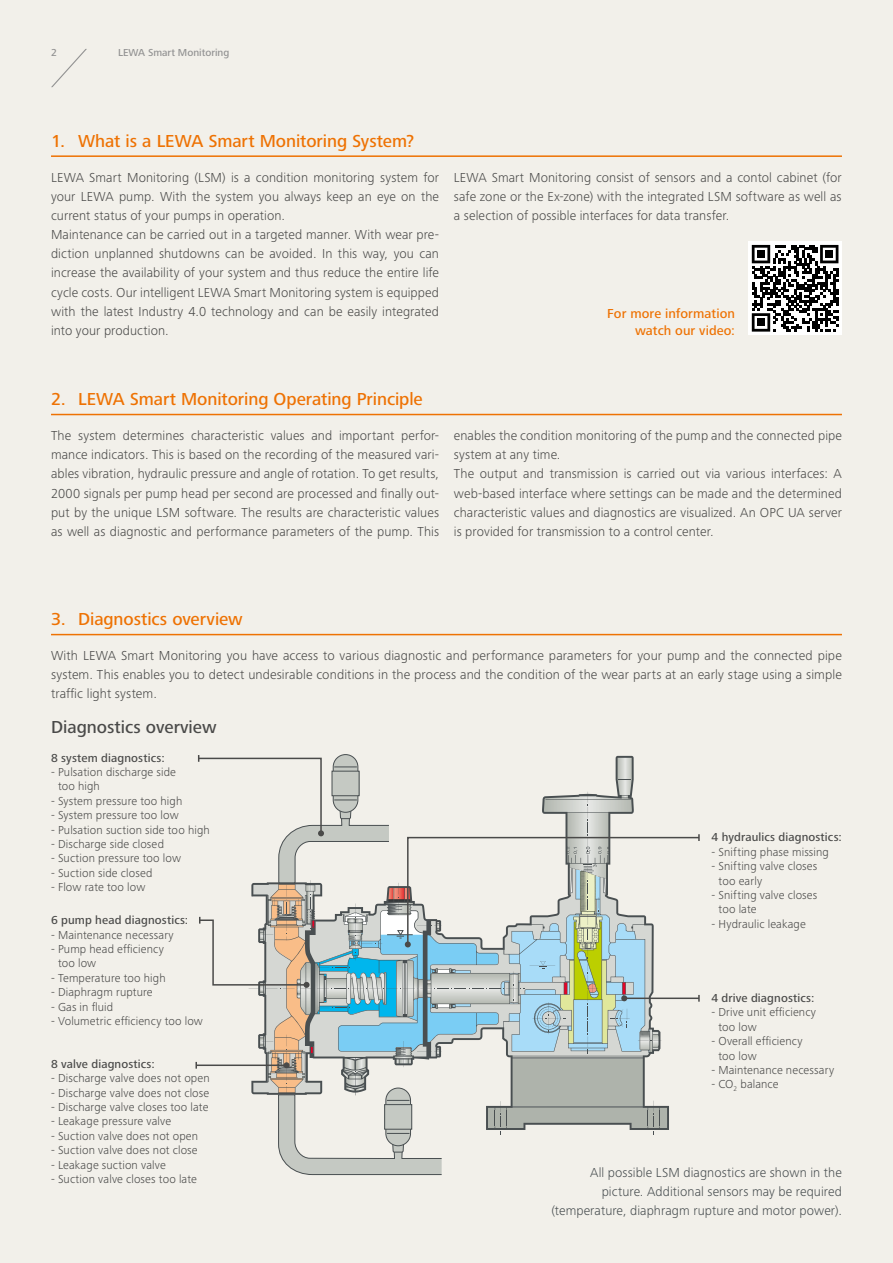
<style>
.page{position:relative;width:893px;height:1263px;background:#f2f0ea}
.page>*{position:absolute;margin:0;border:0;box-sizing:border-box;transform-origin:0 0}
.t1{font:500 18px "Frutiger Next LTW1 G";letter-spacing:-.005em;color:#ee7203}
.t2{font:500 18px "Frutiger Next LTW1 G";color:#4a4a49}
.t3{font:300 13.5px/19.2px "Frutiger Next LTW1 G";letter-spacing:.01em;color:#4a4a49;text-align:justify}
.t4{font:300 13.5px/19.2px "Frutiger Next LTW1 G";letter-spacing:.005em;color:#494f51;text-align:right}
.t5{font:500 13.5px/16.2px "Frutiger Next LTW1 G";letter-spacing:.01em;color:#ee7203;text-align:right}
.t6{font:300 12px/14.4px "Frutiger Next LTW1 G";letter-spacing:.01em;color:#4a4a49}
.t7{font:500 12px "Frutiger Next LTW1 G";letter-spacing:.01em;color:#4a4a49}
.t8{font:500 10.5px "Frutiger Next LTW1 G";color:#929292}
</style>
<div class="page">
<div style="left:333px;top:754px;width:25px;height:59px;border:1px solid #494f51;border-radius:12px"></div>
<svg style="left:51px;top:49px;width:36px;height:39px"></svg>
<hr style="left:51px;top:414px;width:791px;height:1px;background:#ee7203">
<hr style="left:51px;top:634px;width:791px;height:1px;background:#ee7203">
<svg style="left:195px;top:755px;width:505px;height:420px"></svg>
<hr style="left:51px;top:155px;width:791px;height:2px;background:#ee7203">
<div style="left:748px;top:242px;width:94px;height:93px;background:#fff"></div>
<svg style="left:752px;top:245px;width:86px;height:87px"></svg>
<div style="left:757px;top:250px;width:8px;height:8px;background:#000"></div>
<div style="left:825px;top:250px;width:8px;height:8px;background:#000"></div>
<div style="left:757px;top:318px;width:8px;height:8px;background:#000"></div>
<p class="t8" style="left:51px;top:47px;width:7px">2</p>
<p class="t8" style="left:118px;top:47px;width:113px">LEWA Smart Monitoring</p>
<h1 class="t1" style="left:51px;top:131px;width:365px">1. What is a LEWA Smart Monitoring System?</h1>
<p class="t3" style="left:51px;top:168px;width:390px;text-align:left">LEWA Smart Monitoring (LSM) is a condition monitoring system for your LEWA pump. With the system you always keep an eye on the current status of your pumps in operation.<br>Maintenance can be carried out in a targeted manner. With wear pre&shy;diction unplanned shutdowns can be avoided. In this way, you can increase the availability of your system and thus reduce the entire life cycle costs. Our intelligent LEWA Smart Monitoring system is equipped with the latest Industry 4.0 technology and can be easily integrated into your production.</p>
<p class="t3" style="left:454px;top:168px;width:389px">LEWA Smart Monitoring consist of sensors and a contol cabinet (for safe zone or the Ex-zone) with the integrated LSM software as well as a selection of possible interfaces for data transfer.</p>
<p class="t5" style="left:607px;top:306px;width:129px">For more information watch our video:</p>
<h1 class="t1" style="left:51px;top:389px;width:373px">2. LEWA Smart Monitoring Operating Principle</h1>
<p class="t3" style="left:51px;top:426px;width:390px">The system determines characteristic values and important perfor&shy;mance indicators. This is based on the recording of the measured vari&shy;ables vibration, hydraulic pressure and angle of rotation. To get results, 2000 signals per pump head per second are processed and finally out&shy;put by the unique LSM software. The results are characteristic values as well as diagnostic and performance parameters of the pump. This</p>
<p class="t3" style="left:454px;top:426px;width:390px;text-align:left">enables the condition monitoring of the pump and the connected pipe system at any time.<br>The output and transmission is carried out via various interfaces: A web-based interface where settings can be made and the determined characteristic values and diagnostics are visualized. An OPC UA server is provided for transmission to a control center.</p>
<h1 class="t1" style="left:51px;top:609px;width:193px">3. Diagnostics overview</h1>
<p class="t3" style="left:51px;top:646px;width:792px">With LEWA Smart Monitoring you have access to various diagnostic and performance parameters for your pump and the connected pipe system. This enables you to detect undesirable conditions in the process and the condition of the wear parts at an early stage using a simple traffic light system.</p>
<h1 class="t2" style="left:51px;top:717px;width:167px">Diagnostics overview</h1>
<p class="t7" style="left:51px;top:751px;width:115px">8 system diagnostics:</p>
<p class="t6" style="left:58px;top:765px;width:119px;text-indent:-7px">- Pulsation discharge side too high</p>
<p class="t6" style="left:51px;top:793px;width:133px">- System pressure too high</p>
<p class="t6" style="left:51px;top:808px;width:129px">- System pressure too low</p>
<p class="t6" style="left:51px;top:822px;width:160px">- Pulsation suction side too high</p>
<p class="t6" style="left:51px;top:837px;width:114px">- Discharge side closed</p>
<p class="t6" style="left:51px;top:851px;width:132px">- Suction pressure too low</p>
<p class="t6" style="left:51px;top:865px;width:103px">- Suction side closed</p>
<p class="t6" style="left:51px;top:880px;width:96px">- Flow rate too low</p>
<p class="t7" style="left:712px;top:830px;width:132px">4 hydraulics diagnostics:</p>
<p class="t6" style="left:712px;top:845px;width:119px">- Snifting phase missing</p>
<p class="t6" style="left:719px;top:859px;width:100px;text-indent:-7px">- Snifting valve closes too early</p>
<p class="t6" style="left:719px;top:888px;width:100px;text-indent:-7px">- Snifting valve closes too late</p>
<p class="t6" style="left:712px;top:917px;width:96px">- Hydraulic leakage</p>
<p class="t7" style="left:51px;top:913px;width:139px">6 pump head diagnostics:</p>
<p class="t6" style="left:51px;top:927px;width:124px">- Maintenance necessary</p>
<p class="t6" style="left:58px;top:942px;width:107px;text-indent:-7px">- Pump head efficiency too low</p>
<p class="t6" style="left:51px;top:971px;width:116px">- Temperature too high</p>
<p class="t6" style="left:51px;top:985px;width:103px">- Diaphragm rupture</p>
<p class="t6" style="left:51px;top:999px;width:64px">- Gas in fluid</p>
<p class="t6" style="left:51px;top:1014px;width:153px">- Volumetric efficiency too low</p>
<p class="t7" style="left:711px;top:991px;width:105px">4 drive diagnostics:</p>
<p class="t6" style="left:718px;top:1005px;width:99px;text-indent:-7px">- Drive unit efficiency too low</p>
<p class="t6" style="left:718px;top:1034px;width:86px;text-indent:-7px">- Overall efficiency too low</p>
<p class="t6" style="left:711px;top:1063px;width:124px">- Maintenance necessary</p>
<p class="t6" style="left:711px;top:1077px;width:69px">- CO<sub>2</sub> balance</p>
<p class="t7" style="left:51px;top:1057px;width:105px">8 valve diagnostics:</p>
<p class="t6" style="left:51px;top:1071px;width:160px">- Discharge valve does not open</p>
<p class="t6" style="left:51px;top:1085px;width:160px">- Discharge valve does not close</p>
<p class="t6" style="left:51px;top:1100px;width:159px">- Discharge valve closes too late</p>
<p class="t6" style="left:51px;top:1114px;width:122px">- Leakage pressure valve</p>
<p class="t6" style="left:51px;top:1128px;width:149px">- Suction valve does not open</p>
<p class="t6" style="left:51px;top:1143px;width:148px">- Suction valve does not close</p>
<p class="t6" style="left:51px;top:1157px;width:116px">- Leakage suction valve</p>
<p class="t6" style="left:51px;top:1172px;width:147px">- Suction valve closes too late</p>
<p class="t4" style="left:551px;top:1163px;width:292px">All possible LSM diagnostics are shown in the picture. Additional sensors may be required (temperature, diaphragm rupture and motor power).</p>
</div>
